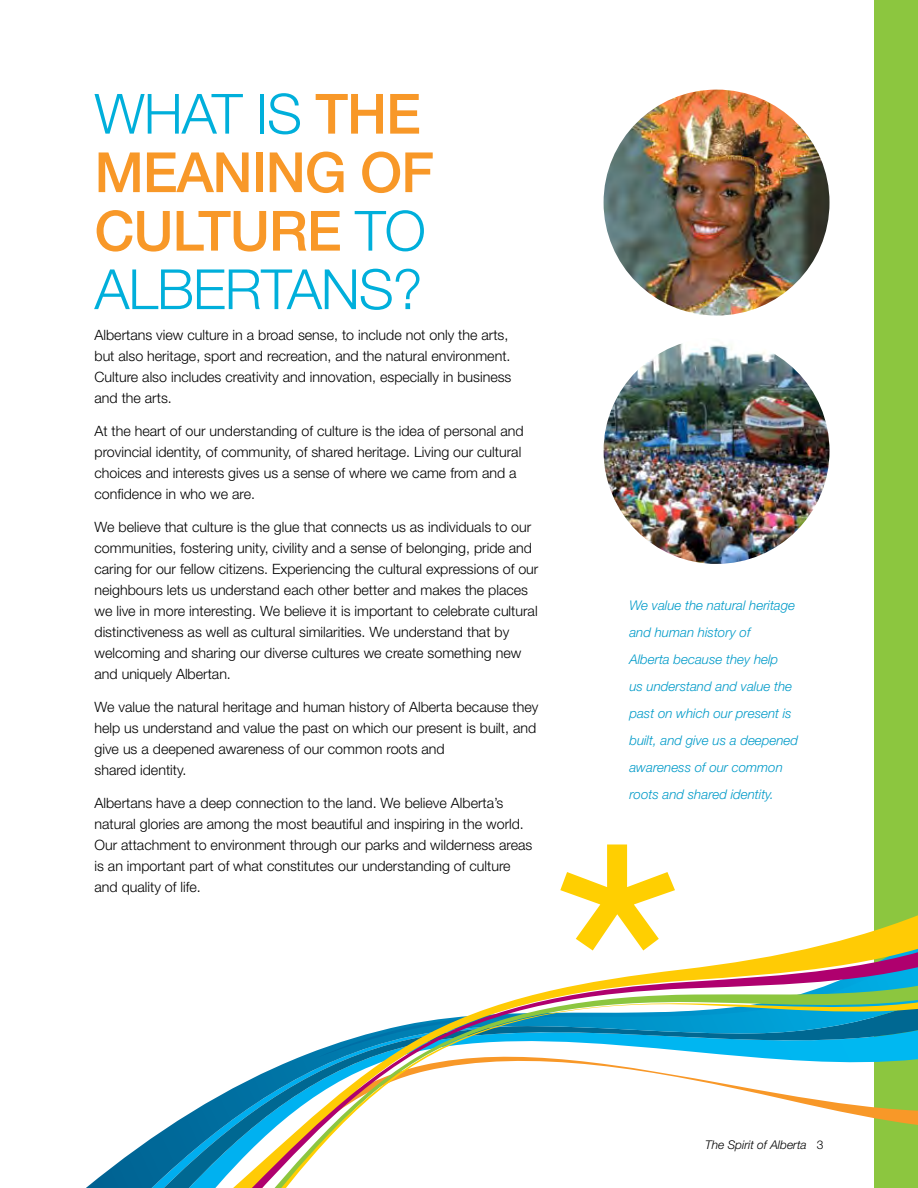
<style>
.page{position:relative;width:918px;height:1188px;background:#fff}
.page>*{position:absolute;margin:0;border:0;box-sizing:border-box;transform-origin:0 0}
.t1{font:500 55.5px/58.5px "Helvetica Neue";letter-spacing:-.02em;color:#f89828}
.t2{font:300 14.25px/21px "Helvetica Neue";color:#000}
.t3{font:italic 300 13.35px/27px "Helvetica Neue";color:#009ac8}
.t4{font:italic 300 12px "Helvetica Neue";color:#000}
.s1{font-weight:300;color:#00afdb}
.s2{font-style:normal}
</style>
<div class="page">
<div style="left:875px;top:0;width:43px;height:1188px;background:#8cc63f"></div>
<svg style="left:86px;top:818px;width:832px;height:370px"></svg>
<svg style="left:560px;top:844px;width:115px;height:107px"></svg>
<img style="left:604px;top:90px;width:226px;height:226px;border-radius:113px">
<img style="left:604px;top:338px;width:226px;height:226px;border-radius:113px">
<h1 class="t1" style="left:94px;top:84px;width:341px"><span class="s1">WHAT IS</span> THE<br>MEANING OF<br>CULTURE <span class="s1">TO<br>ALBERTANS?</span></h1>
<p class="t2" style="left:94px;top:324px;width:419px">Albertans view culture in a broad sense, to include not only the arts, but also heritage, sport and recreation, and the natural environment.<br>Culture also includes creativity and innovation, especially in business and the arts.</p>
<p class="t2" style="left:94px;top:420px;width:431px">At the heart of our understanding of culture is the idea of personal and provincial identity, of community, of shared heritage. Living our cultural choices and interests gives us a sense of where we came from and a confidence in who we are.</p>
<p class="t2" style="left:94px;top:516px;width:445px">We believe that culture is the glue that connects us as individuals to our communities, fostering unity, civility and a sense of belonging, pride and caring for our fellow citizens. Experiencing the cultural expressions of our neighbours lets us understand each other better and makes the places we live in more interesting. We believe it is important to celebrate cultural distinctiveness as well as cultural similarities. We understand that by welcoming and sharing our diverse cultures we create something new and uniquely Albertan.</p>
<p class="t2" style="left:94px;top:696px;width:445px">We value the natural heritage and human history of Alberta because they help us understand and value the past on which our present is built, and give us a deepened awareness of our common roots and<br>shared identity.</p>
<p class="t2" style="left:94px;top:792px;width:439px">Albertans have a deep connection to the land. We believe Alberta’s natural glories are among the most beautiful and inspiring in the world.<br>Our attachment to environment through our parks and wilderness areas is an important part of what constitutes our understanding of culture and quality of life.</p>
<p class="t3" style="left:629px;top:592px;width:170px">We value the natural heritage and human history of<br>Alberta because they help<br>us understand and value the past on which our present is built, and give us a deepened awareness of our common roots and shared identity.</p>
<p class="t4" style="left:705px;top:1137px;width:120px">The Spirit of Alberta <span class="s2">3</span></p>
</div>
